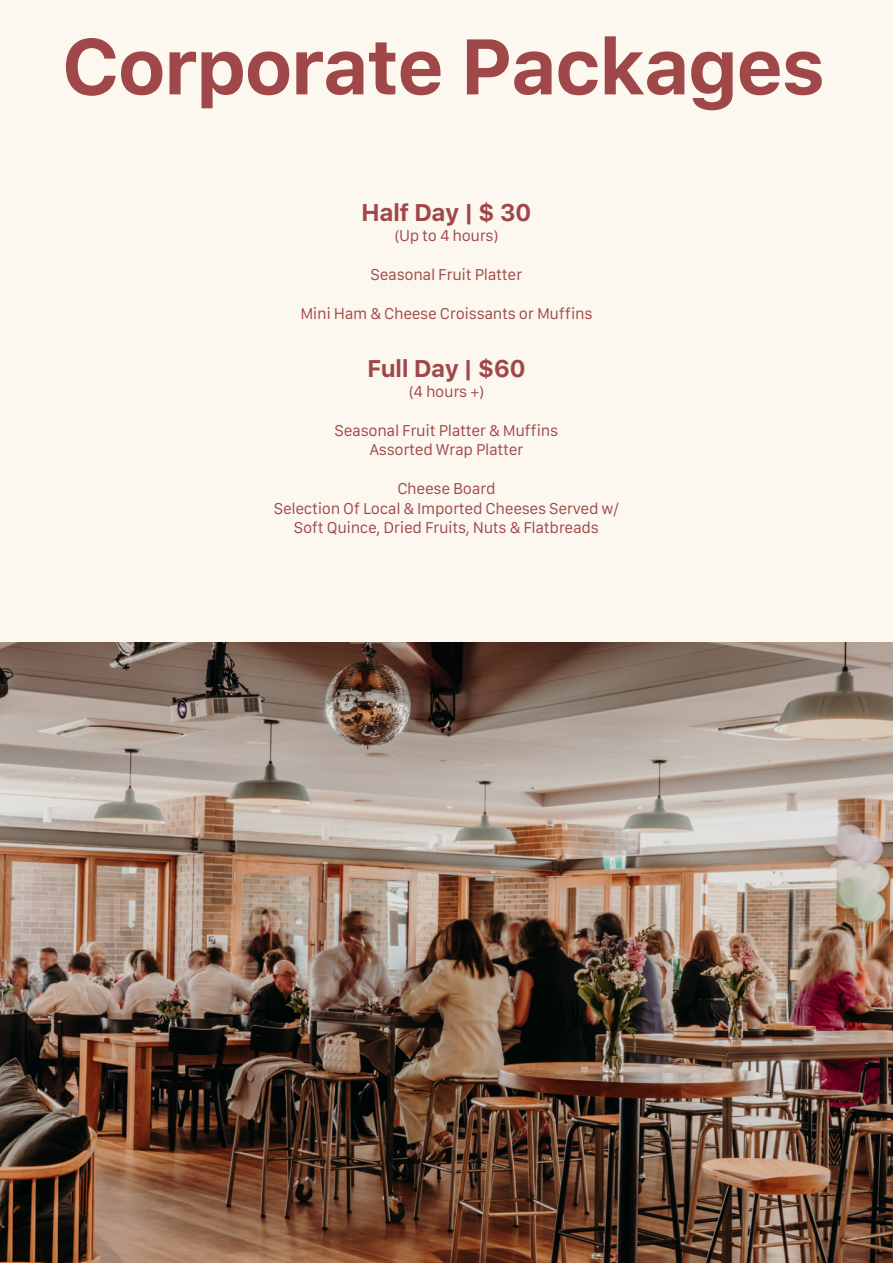
<style>
.page{position:relative;width:893px;height:1263px;background:#fff}
.page>*{position:absolute;margin:0;border:0;box-sizing:border-box;transform-origin:0 0}
.t1{font:700 78px "Galvji";letter-spacing:-.025em;color:#a0474a}
.t2{font:700 24px "Galvji";letter-spacing:-.025em;color:#a0474a}
.t3{font:15px/19.5px "Galvji";letter-spacing:-.025em;color:#a0474a;text-align:center}
</style>
<div class="page">
<div style="left:0;top:0;width:893px;height:642px;background:#fcf8ef"></div>
<img style="left:0;top:642px;width:893px;height:621px">
<h1 class="t1" style="left:62px;top:20px;width:765px">Corporate Packages</h1>
<h2 class="t2" style="left:361px;top:198px;width:172px">Half Day | $ 30</h2>
<p class="t3" style="left:394px;top:226px;width:106px">(Up to 4 hours)</p>
<p class="t3" style="left:371px;top:265px;width:153px">Seasonal Fruit Platter</p>
<p class="t3" style="left:300px;top:304px;width:294px">Mini Ham &amp; Cheese Croissants or Muffins</p>
<h2 class="t2" style="left:367px;top:354px;width:160px">Full Day | $60</h2>
<p class="t3" style="left:409px;top:382px;width:77px">(4 hours +)</p>
<p class="t3" style="left:335px;top:421px;width:225px">Seasonal Fruit Platter &amp; Muffins<br>Assorted Wrap Platter</p>
<p class="t3" style="left:274px;top:479px;width:347px">Cheese Board<br>Selection Of Local &amp; Imported Cheeses Served w/<br>Soft Quince, Dried Fruits, Nuts &amp; Flatbreads</p>
</div>
